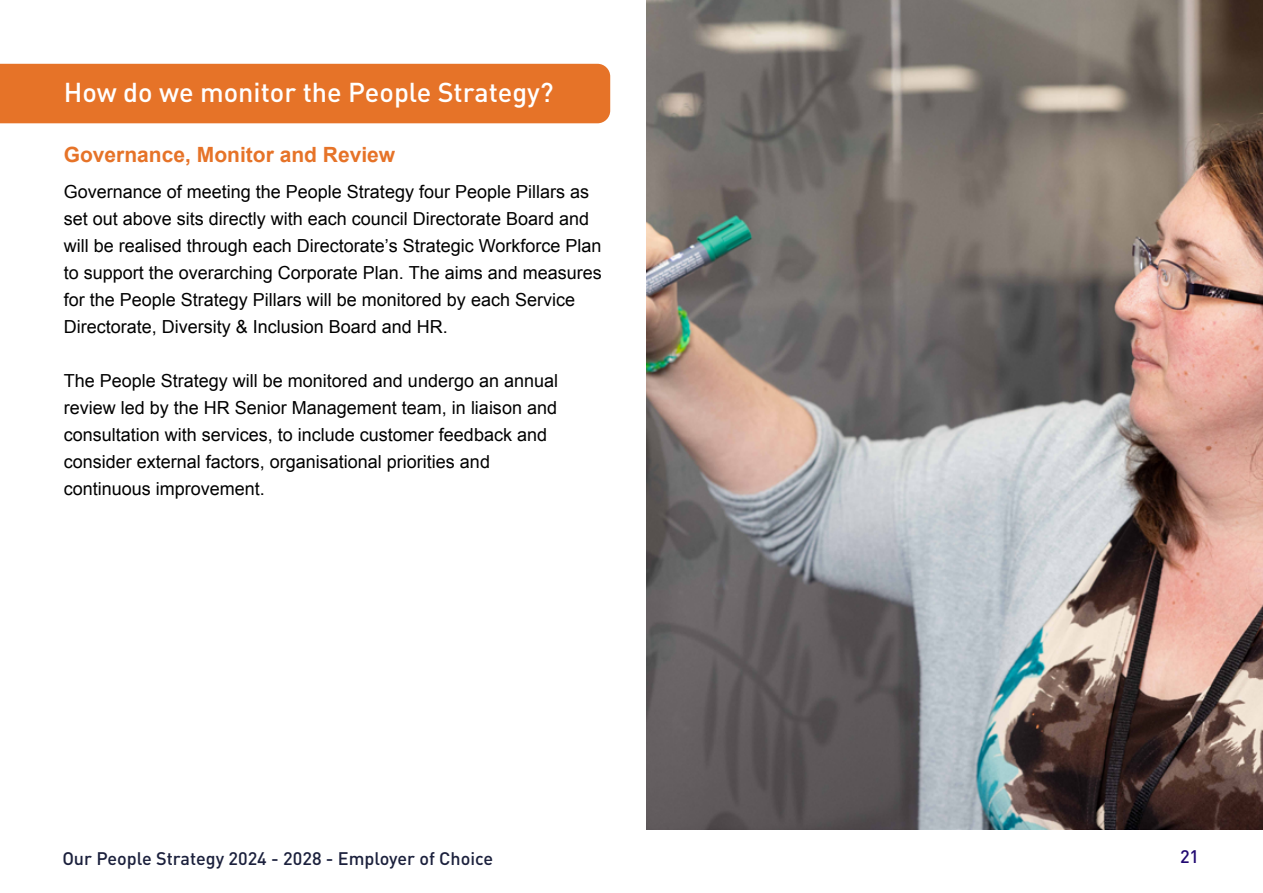
<style>
.page{position:relative;width:1263px;height:893px;background:#fff}
.page>*{position:absolute;margin:0;border:0;box-sizing:border-box;transform-origin:0 0}
.Stand_first{font:500 27px "DIN";color:#fff}
.body_bold{font:700 21px "Arial";color:#e67328}
.Stand_first-2{font:18px/27px "Arial";color:#000}
.t1{font:500 18px "DIN";color:#1b203c}
.t2{font:500 18px "DIN";color:#210971}
</style>
<div class="page">
<div style="left:0;top:64px;width:610px;height:59px;background:#e67328"></div>
<img style="left:646px;top:0;width:617px;height:829px">
<p class="Stand_first" style="left:64px;top:75px;width:491px">How do we monitor the People Strategy?</p>
<p class="body_bold" style="left:64px;top:141px;width:333px">Governance, Monitor and Review</p>
<p class="Stand_first-2" style="left:64px;top:178px;width:539px">Governance of meeting the People Strategy four People Pillars as set out above sits directly with each council Directorate Board and will be realised through each Directorate’s Strategic Workforce Plan to support the overarching Corporate Plan. The aims and measures for the People Strategy Pillars will be monitored by each Service Directorate, Diversity &amp; Inclusion Board and HR.</p>
<p class="Stand_first-2" style="left:64px;top:367px;width:496px">The People Strategy will be monitored and undergo an annual review led by the HR Senior Management team, in liaison and consultation with services, to include customer feedback and consider external factors, organisational priorities and continuous improvement.</p>
<p class="t1" style="left:62px;top:847px;width:432px">Our People Strategy 2024 - 2028 - Employer of Choice</p>
<p class="t2" style="left:1180px;top:845px;width:21px">21</p>
</div>
